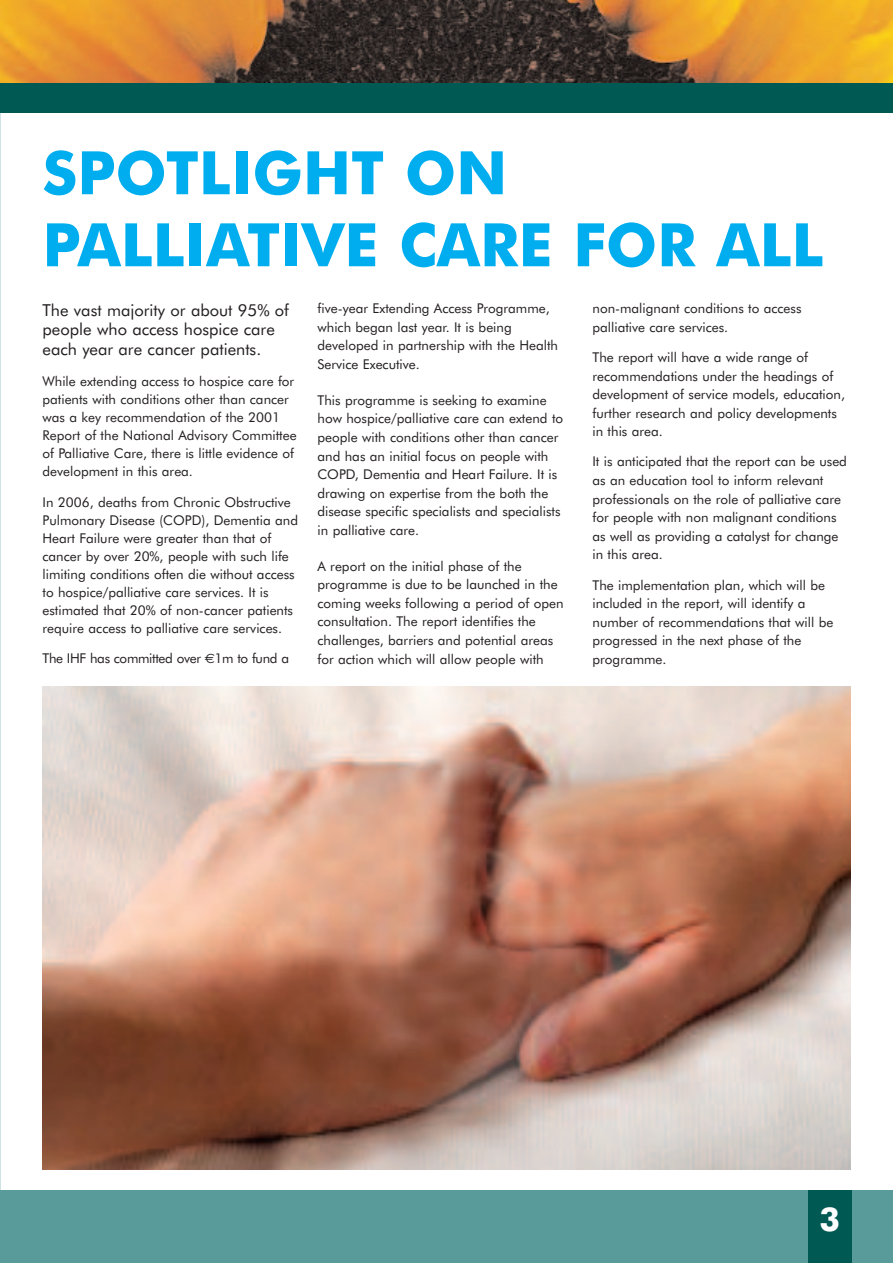
<style>
.page{position:relative;width:893px;height:1263px;background:#fff}
.page>*{position:absolute;margin:0;border:0;box-sizing:border-box;transform-origin:0 0}
.t1{font:700 60px/72px "Futura BT";color:#00aeef}
.t2{font:700 33px "Futura BT";color:#fff}
.t3{font:16.5px/19.8px "Futura BT";color:#231f20}
.t4{font:13.5px/18.6px "Futura BT";color:#231f20}
.t5{font:13.5px "Futura BT";letter-spacing:-.025em;color:#231f20}
.s1{font-family:"Euro Sans"}
</style>
<div class="page">
<div style="left:0;top:1191px;width:893px;height:72px;background:#599a9a"></div>
<div style="left:808px;top:1191px;width:44px;height:72px;background:#005953"></div>
<img style="left:0;top:0;width:893px;height:83px">
<div style="left:0;top:83px;width:893px;height:30px;background:#005953"></div>
<img style="left:43px;top:686px;width:807px;height:483px">
<h1 class="t1" style="left:43px;top:136px;width:782px">SPOTLIGHT ON<br>PALLIATIVE CARE FOR ALL</h1>
<p class="t4" style="left:592px;top:299px;width:210px">non-malignant conditions to access palliative care services.</p>
<p class="t4" style="left:592px;top:348px;width:254px">The report will have a wide range of recommendations under the headings of development of service models, education, further research and policy developments in this area.</p>
<p class="t4" style="left:592px;top:452px;width:256px">It is anticipated that the report can be used as an education tool to inform relevant professionals on the role of palliative care for people with non malignant conditions as well as providing a catalyst for change in this area.</p>
<p class="t4" style="left:592px;top:575px;width:242px">The implementation plan, which will be included in the report, will identify a number of recommendations that will be progressed in the next phase of the programme.</p>
<p class="t3" style="left:43px;top:300px;width:248px">The vast majority or about 95% of people who access hospice care each year are cancer patients.</p>
<p class="t4" style="left:43px;top:372px;width:256px;line-height:18px">While extending access to hospice care for patients with conditions other than cancer was a key recommendation of the 2001<br>Report of the National Advisory Committee of Palliative Care, there is little evidence of development in this area.</p>
<p class="t4" style="left:43px;top:493px;width:257px;line-height:18px">In 2006, deaths from Chronic Obstructive Pulmonary Disease (COPD), Dementia and Heart Failure were greater than that of cancer by over 20%, people with such life limiting conditions often die without access to hospice/palliative care services. It is estimated that 20% of non-cancer patients require access to palliative care services.</p>
<p class="t5" style="left:43px;top:650px;width:248px">The IHF has committed over <span class="s1">€</span>1m to fund a</p>
<p class="t4" style="left:317px;top:299px;width:242px">five-year Extending Access Programme, which began last year. It is being developed in partnership with the Health Service Executive.</p>
<p class="t4" style="left:317px;top:390px;width:247px">This programme is seeking to examine how hospice/palliative care can extend to people with conditions other than cancer and has an initial focus on people with COPD, Dementia and Heart Failure. It is drawing on expertise from the both the disease specific specialists and specialists in palliative care.</p>
<p class="t4" style="left:317px;top:556px;width:248px">A report on the initial phase of the programme is due to be launched in the coming weeks following a period of open consultation. The report identifies the challenges, barriers and potential areas for action which will allow people with</p>
<h2 class="t2" style="left:819px;top:1199px;width:22px">3</h2>
</div>
